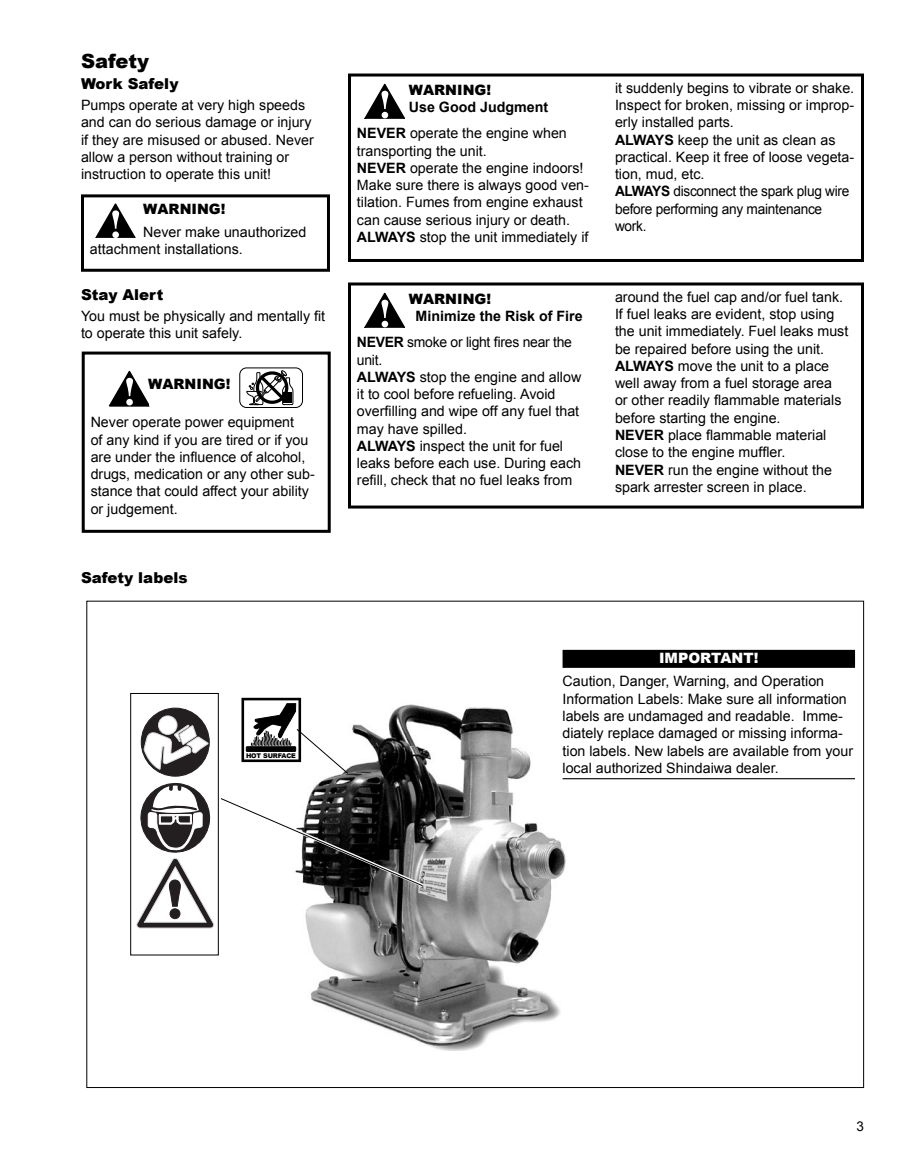
<style>
.page{position:relative;width:918px;height:1175px;background:#fff}
.page>*{position:absolute;margin:0;border:0;box-sizing:border-box;transform-origin:0 0}
.t1{font:900 19.5px "Arial";color:#000}
.t2{font:900 15px "Arial";color:#000}
.t3{font:14.25px/17.2px "Arial";color:#000}
.t4{font:700 14.25px "Arial";color:#000}
.t5{font:900 14.25px "Arial";color:#000}
.t6{font:900 14.25px "Arial";color:#fff}
.t7{font:13.5px "Arial";color:#000}
.t8{font:900 6.45px "Arial";letter-spacing:-.015em;color:#000}
.s1{font-weight:700}
</style>
<div class="page">
<img style="left:291px;top:697px;width:285px;height:353px">
<div style="left:141px;top:708px;width:68px;height:68px;background:#231f20;border-radius:50%"></div>
<div style="left:141px;top:708px;width:69px;height:68px;border:1px solid #231f20;border-radius:50%"></div>
<div style="left:159px;top:716px;width:18px;height:18px;background:#fff;border-radius:50%"></div>
<div style="left:158px;top:716px;width:19px;height:18px;border:1px solid #d9d9d9;border-radius:50%"></div>
<svg style="left:144px;top:725px;width:65px;height:44px"></svg>
<div style="left:130px;top:693px;width:89px;height:262px;border:1px solid #000"></div>
<div style="left:348px;top:282px;width:516px;height:226px;border:3px solid #000"></div>
<svg style="left:364px;top:292px;width:40px;height:36px"></svg>
<div style="left:82px;top:351px;width:249px;height:182px;border:3px solid #000"></div>
<div style="left:239px;top:367px;width:64px;height:41px;border:1px solid #000;border-radius:7px"></div>
<svg style="left:246px;top:370px;width:48px;height:35px"></svg>
<svg style="left:108px;top:370px;width:42px;height:36px"></svg>
<div style="left:563px;top:650px;width:292px;height:18px;background:#000"></div>
<hr style="left:563px;top:778px;width:292px;height:1px;background:#000">
<div style="left:348px;top:74px;width:516px;height:188px;border:3px solid #000"></div>
<svg style="left:364px;top:83px;width:40px;height:36px"></svg>
<div style="left:81px;top:194px;width:249px;height:78px;border:3px solid #000"></div>
<svg style="left:95px;top:203px;width:41px;height:35px"></svg>
<svg style="left:137px;top:782px;width:290px;height:146px"></svg>
<svg style="left:242px;top:698px;width:107px;height:76px"></svg>
<h1 class="t1" style="left:81px;top:47px;width:69px">Safety</h1>
<p class="t2" style="left:81px;top:72px;width:99px">Work Safely</p>
<p class="t3" style="left:81px;top:97px;width:234px">Pumps operate at very high speeds and can do serious damage or injury if they are misused or abused. Never allow a person without training or instruction to operate this unit!</p>
<p class="t5" style="left:143px;top:198px;width:84px">WARNING!</p>
<p class="t3" style="left:90px;top:223px;width:218px;text-indent:53px">Never make unauthorized attachment installations.</p>
<p class="t5" style="left:409px;top:80px;width:84px">WARNING!</p>
<p class="t4" style="left:409px;top:98px;width:141px">Use Good Judgment</p>
<p class="t3" style="left:357px;top:125px;width:234px"><span class="s1">NEVER</span> operate the engine when transporting the unit.<br><span class="s1">NEVER</span> operate the engine indoors!<br>Make sure there is always good ven&shy;tilation. Fumes from engine exhaust can cause serious injury or death.<br><span class="s1">ALWAYS</span> stop the unit immediately if</p>
<p class="t2" style="left:81px;top:284px;width:84px">Stay Alert</p>
<p class="t5" style="left:409px;top:289px;width:84px">WARNING!</p>
<p class="t4" style="left:416px;top:307px;width:169px">Minimize the Risk of Fire</p>
<p class="t3" style="left:81px;top:307px;width:246px">You must be physically and mentally fit to operate this unit safely.</p>
<p class="t3" style="left:357px;top:334px;width:226px"><span class="s1">NEVER</span> smoke or light fires near the unit.<br><span class="s1">ALWAYS</span> stop the engine and allow it to cool before refueling. Avoid overfilling and wipe off any fuel that may have spilled.<br><span class="s1">ALWAYS</span> inspect the unit for fuel leaks before each use. During each refill, check that no fuel leaks from</p>
<p class="t5" style="left:148px;top:374px;width:84px">WARNING!</p>
<p class="t3" style="left:91px;top:414px;width:226px">Never operate power equipment<br>of any kind if you are tired or if you are under the influence of alcohol, drugs, medication or any other sub&shy;stance that could affect your ability or judgement.</p>
<p class="t2" style="left:81px;top:567px;width:108px">Safety labels</p>
<p class="t3" style="left:615px;top:79px;width:241px">it suddenly begins to vibrate or shake.<br>Inspect for broken, missing or improp&shy;erly installed parts.<br><span class="s1">ALWAYS</span> keep the unit as clean as practical. Keep it free of loose vegeta&shy;tion, mud, etc.<br><span class="s1">ALWAYS</span> disconnect the spark plug wire before performing any maintenance work.</p>
<p class="t3" style="left:615px;top:288px;width:235px">around the fuel cap and/or fuel tank.<br>If fuel leaks are evident, stop using the unit immediately. Fuel leaks must be repaired before using the unit.<br><span class="s1">ALWAYS</span> move the unit to a place well away from a fuel storage area<br>or other readily flammable materials before starting the engine.<br><span class="s1">NEVER</span> place flammable material close to the engine muffler.<br><span class="s1">NEVER</span> run the engine without the spark arrester screen in place.</p>
<p class="t8" style="left:246px;top:751px;width:51px">HOT SURFACE</p>
<p class="t6" style="left:659px;top:647px;width:101px">IMPORTANT!</p>
<p class="t3" style="left:563px;top:673px;width:292px">Caution, Danger, Warning, and Operation Information Labels: Make sure all information labels are undamaged and readable. Imme&shy;diately replace damaged or missing informa&shy;tion labels. New labels are available from your local authorized Shindaiwa dealer.</p>
<p class="t7" style="left:856px;top:1117px;width:9px">3</p>
</div>
